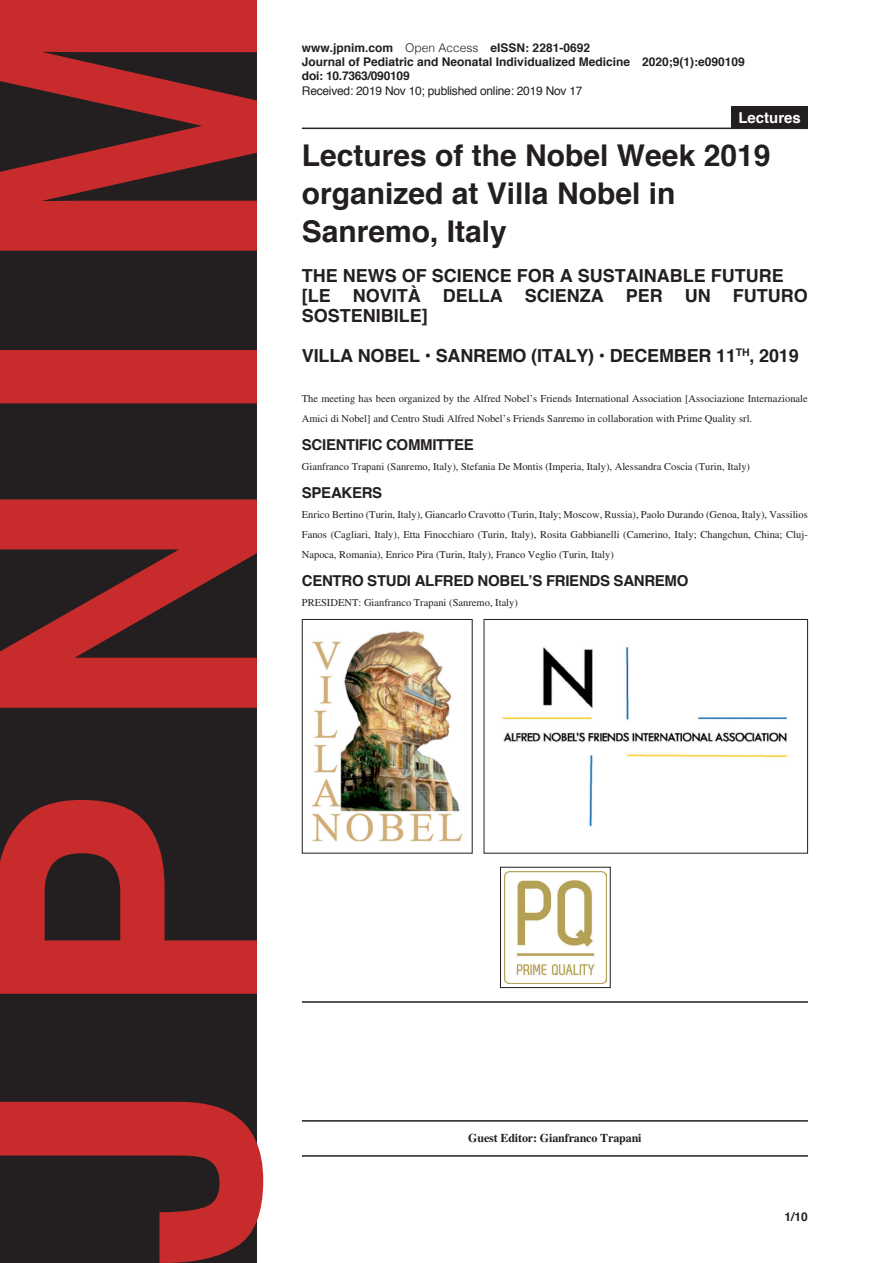
<style>
.page{position:relative;width:893px;height:1263px;background:#fff}
.page>*{position:absolute;margin:0;border:0;box-sizing:border-box;transform-origin:0 0}
.Heading1{font:700 30px/38.2px "Helvetica";color:#231f20}
.Heading2_A{font:700 18px/20px "Helvetica";color:#231f20}
.Body2_A{font:700 15px "Helvetica";letter-spacing:-.02em;color:#231f20}
.Article_Description{font:700 15px "Helvetica";color:#fff}
.Footer_Right{font:700 12px "Helvetica";color:#231f20}
.Footer_Right-2{font:12px "Helvetica";letter-spacing:-.02em;color:#231f20}
.Body3{font:700 12px "Times LT Std";letter-spacing:-.01em;color:#231f20}
.Footer_Right-3{font:700 12px "Helvetica";letter-spacing:-.02em;color:#231f20}
.Page_Right{font:700 12px "Helvetica";color:#231f20}
.Body4_A-roman{font:10.5px/20px "Times LT Std";color:#231f20}
.s1{font-weight:300}
</style>
<div class="page">
<svg style="left:0;top:0;width:263px;height:1263px;background:#6e2929"></svg>
<hr style="left:302px;top:128px;width:506px;height:1px;background:#231f20">
<hr style="left:302px;top:1001px;width:506px;height:2px;background:#231f20">
<div style="left:731px;top:106px;width:77px;height:23px;background:#231f20"></div>
<img style="left:312px;top:631px;width:151px;height:211px">
<div style="left:302px;top:619px;width:171px;height:234px;border:1px solid #231f20"></div>
<img style="left:502px;top:647px;width:286px;height:180px">
<div style="left:484px;top:619px;width:324px;height:234px;border:1px solid #231f20"></div>
<img style="left:504px;top:871px;width:103px;height:113px">
<div style="left:500px;top:867px;width:111px;height:121px;border:1px solid #231f20"></div>
<hr style="left:302px;top:1120px;width:506px;height:1px;background:#231f20">
<hr style="left:302px;top:1155px;width:506px;height:2px;background:#231f20">
<p class="Footer_Right" style="left:302px;top:38px;width:290px">www.jpnim.com <span class="s1">Open Access</span> eISSN: 2281-0692</p>
<p class="Footer_Right" style="left:302px;top:52px;width:444px">Journal of Pediatric and Neonatal Individualized Medicine 2020;9(1):e090109</p>
<p class="Footer_Right-3" style="left:302px;top:66px;width:109px">doi: 10.7363/090109</p>
<p class="Footer_Right-2" style="left:302px;top:81px;width:282px">Received: 2019 Nov 10; published online: 2019 Nov 17</p>
<p class="Article_Description" style="left:738px;top:106px;width:64px">Lectures</p>
<p class="Heading1" style="left:302px;top:136px;width:470px">Lectures of the Nobel Week 2019 organized at Villa Nobel in<br>Sanremo, Italy</p>
<p class="Heading2_A" style="left:302px;top:266px;width:484px">THE NEWS OF SCIENCE FOR A SUSTAINABLE FUTURE</p>
<p class="Heading2_A" style="left:302px;top:286px;width:507px">[LE NOVITÀ DELLA SCIENZA PER UN FUTURO<br>SOSTENIBILE]</p>
<p class="Heading2_A" style="left:302px;top:346px;width:498px">VILLA NOBEL • SANREMO (ITALY) • DECEMBER 11<sup>TH</sup>, 2019</p>
<p class="Body4_A-roman" style="left:302px;top:388px;width:507px">The meeting has been organized by the Alfred Nobel’s Friends International Association [Associazione Internazionale<br>Amici di Nobel] and Centro Studi Alfred Nobel’s Friends Sanremo in collaboration with Prime Quality srl.</p>
<p class="Body2_A" style="left:302px;top:433px;width:173px">SCIENTIFIC COMMITTEE</p>
<p class="Body4_A-roman" style="left:302px;top:456px;width:450px">Gianfranco Trapani (Sanremo, Italy), Stefania De Montis (Imperia, Italy), Alessandra Coscia (Turin, Italy)</p>
<p class="Body2_A" style="left:302px;top:481px;width:82px">SPEAKERS</p>
<p class="Body4_A-roman" style="left:302px;top:504px;width:507px;text-align:justify">Enrico Bertino (Turin, Italy), Giancarlo Cravotto (Turin, Italy; Moscow, Russia), Paolo Durando (Genoa, Italy), Vassilios Fanos (Cagliari, Italy), Etta Finocchiaro (Turin, Italy), Rosita Gabbianelli (Camerino, Italy; Changchun, China; Cluj-Napoca, Romania), Enrico Pira (Turin, Italy), Franco Veglio (Turin, Italy)</p>
<p class="Body2_A" style="left:302px;top:568px;width:388px">CENTRO STUDI ALFRED NOBEL’S FRIENDS SANREMO</p>
<p class="Body4_A-roman" style="left:302px;top:592px;width:218px">PRESIDENT: Gianfranco Trapani (Sanremo, Italy)</p>
<p class="Body3" style="left:468px;top:1131px;width:175px">Guest Editor: Gianfranco Trapani</p>
<p class="Page_Right" style="left:785px;top:1207px;width:25px">1/10</p>
</div>
